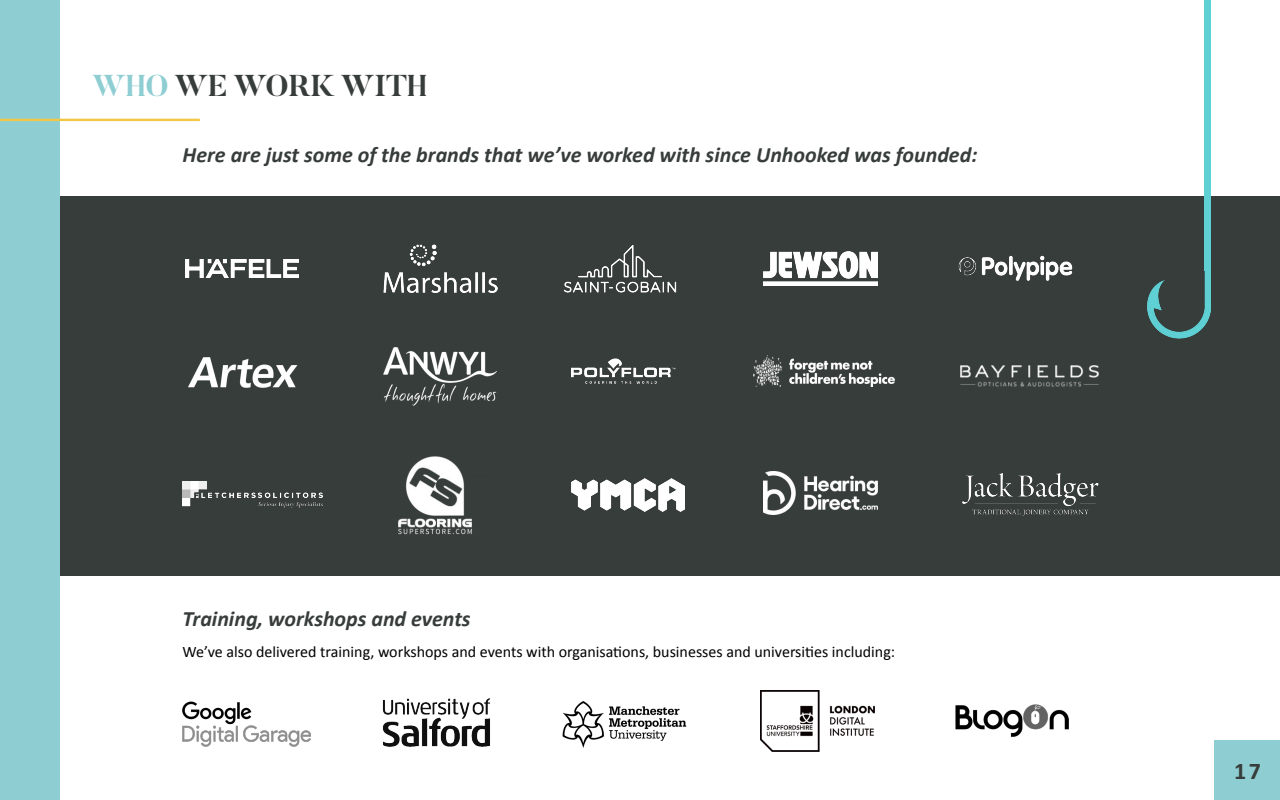
<style>
.page{position:relative;width:1280px;height:800px;background:#fff}
.page>*{position:absolute;margin:0;border:0;box-sizing:border-box;transform-origin:0 0}
.t1{font:700 30px "Butler";color:#373d3a}
.t2{font:700 24px "Calibri";color:#373d3a}
.t3{font:italic 700 22px "Calibri";color:#373d3a}
.t4{font:16px "Calibri";color:#000}
.s1{color:#8eced3}
</style>
<div class="page">
<div style="left:49px;top:197px;width:1231px;height:379px;background:#373d3a"></div>
<div style="left:1215px;top:740px;width:65px;height:60px;background:#8eced3"></div>
<div style="left:0;top:0;width:60px;height:800px;background:#8eced3"></div>
<hr style="left:0;top:119px;width:200px;height:2px;background:#f1c846">
<img style="left:186px;top:259px;width:113px;height:18px">
<img style="left:188px;top:357px;width:109px;height:31px">
<img style="left:383px;top:347px;width:114px;height:58px">
<img style="left:384px;top:244px;width:113px;height:48px">
<img style="left:564px;top:245px;width:113px;height:47px">
<img style="left:571px;top:478px;width:114px;height:34px">
<img style="left:764px;top:471px;width:113px;height:44px">
<img style="left:962px;top:473px;width:137px;height:43px">
<img style="left:960px;top:366px;width:139px;height:20px">
<img style="left:764px;top:251px;width:113px;height:34px">
<img style="left:571px;top:358px;width:105px;height:26px">
<img style="left:398px;top:456px;width:74px;height:79px">
<img style="left:959px;top:255px;width:113px;height:26px">
<img style="left:182px;top:481px;width:141px;height:27px">
<img style="left:754px;top:356px;width:140px;height:31px">
<img style="left:1123px;top:196px;width:133px;height:143px">
<div style="left:1184px;top:197px;width:41px;height:32px;background:#373d3a"></div>
<div style="left:1204px;top:0;width:7px;height:270px;background:#5fd0d4"></div>
<img style="left:182px;top:701px;width:128px;height:46px">
<img style="left:382px;top:698px;width:108px;height:49px">
<img style="left:562px;top:701px;width:125px;height:47px">
<img style="left:761px;top:691px;width:113px;height:60px">
<img style="left:956px;top:704px;width:113px;height:32px">
<h1 class="t1" style="left:92px;top:67px;width:336px"><span class="s1">WHO</span> WE WORK WITH</h1>
<h3 class="t3" style="left:182px;top:139px;width:796px">Here are just some of the brands that we’ve worked with since Unhooked was founded:</h3>
<h3 class="t3" style="left:182px;top:603px;width:290px">Training, workshops and events</h3>
<p class="t4" style="left:182px;top:640px;width:714px">We’ve also delivered training, workshops and events with organisations, businesses and universities including:</p>
<h2 class="t2" style="left:1234px;top:754px;width:28px">17</h2>
</div>
